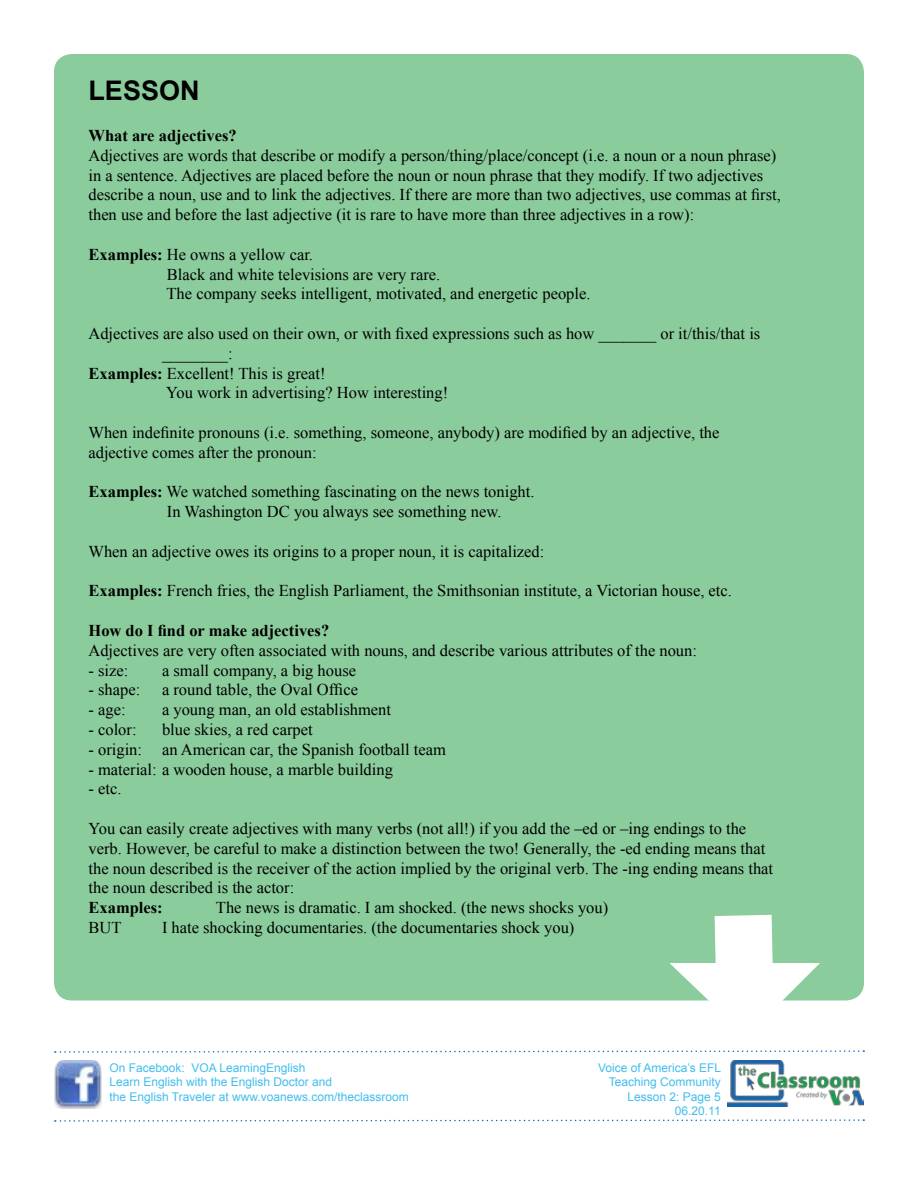
<style>
.page{position:relative;width:918px;height:1188px;background:#fff}
.page>*{position:absolute;margin:0;border:0;box-sizing:border-box;transform-origin:0 0}
.t1{font:700 27px "Arial";color:#000}
.t2{font:16.5px/19.8px "Times New Roman";color:#000}
.t3{font:700 16.5px "Times New Roman";color:#000}
.t4{font:12px/14.4px "Arial";color:#42bdee;text-align:right}
.s1{font-weight:700}
</style>
<div class="page">
<div style="left:54px;top:54px;width:810px;height:946px;background:#8acc9c;border-radius:18px"></div>
<img style="left:727px;top:1061px;width:137px;height:45px">
<img style="left:54px;top:1060px;width:48px;height:48px">
<svg style="left:55px;top:1119px;width:809px;height:3px"></svg>
<svg style="left:55px;top:914px;width:809px;height:139px"></svg>
<h1 class="t1" style="left:88px;top:72px;width:113px">LESSON</h1>
<p class="t3" style="left:88px;top:124px;width:150px">What are adjectives?</p>
<p class="t2" style="left:88px;top:145px;width:694px">Adjectives are words that describe or modify a person/thing/place/concept (i.e. a noun or a noun phrase) in a sentence. Adjectives are placed before the noun or noun phrase that they modify. If two adjectives describe a noun, use and to link the adjectives. If there are more than two adjectives, use commas at first, then use and before the last adjective (it is rare to have more than three adjectives in a row):</p>
<p class="t2" style="left:167px;top:244px;width:425px;text-indent:-78px"><span class="s1">Examples:</span> He owns a yellow car.<br>Black and white televisions are very rare.<br>The company seeks intelligent, motivated, and energetic people.</p>
<p class="t2" style="left:88px;top:323px;width:673px">Adjectives are also used on their own, or with fixed expressions such as how _______ or it/this/that is</p>
<p class="t2" style="left:162px;top:343px;width:72px">________:</p>
<p class="t2" style="left:88px;top:363px;width:239px"><span class="s1">Examples:</span> Excellent! This is great!</p>
<p class="t2" style="left:166px;top:383px;width:284px">You work in advertising? How interesting!</p>
<p class="t2" style="left:88px;top:422px;width:633px">When indefinite pronouns (i.e. something, someone, anybody) are modified by an adjective, the adjective comes after the pronoun:</p>
<p class="t2" style="left:167px;top:482px;width:369px;text-indent:-78px"><span class="s1">Examples:</span> We watched something fascinating on the news tonight.<br>In Washington DC you always see something new.</p>
<p class="t2" style="left:88px;top:541px;width:457px">When an adjective owes its origins to a proper noun, it is capitalized:</p>
<p class="t2" style="left:88px;top:581px;width:645px"><span class="s1">Examples:</span> French fries, the English Parliament, the Smithsonian institute, a Victorian house, etc.</p>
<p class="t3" style="left:88px;top:619px;width:242px">How do I find or make adjectives?</p>
<p class="t2" style="left:88px;top:640px;width:610px">Adjectives are very often associated with nouns, and describe various attributes of the noun:</p>
<p class="t2" style="left:88px;top:660px;width:41px">- size:</p>
<p class="t2" style="left:162px;top:660px;width:196px">a small company, a big house</p>
<p class="t2" style="left:88px;top:680px;width:53px">- shape:</p>
<p class="t2" style="left:162px;top:680px;width:198px">a round table, the Oval Office</p>
<p class="t2" style="left:88px;top:699px;width:39px">- age:</p>
<p class="t2" style="left:162px;top:699px;width:231px">a young man, an old establishment</p>
<p class="t2" style="left:88px;top:719px;width:50px">- color:</p>
<p class="t2" style="left:162px;top:719px;width:152px">blue skies, a red carpet</p>
<p class="t2" style="left:88px;top:739px;width:359px">- origin: an American car, the Spanish football team</p>
<p class="t2" style="left:88px;top:759px;width:306px">- material: a wooden house, a marble building</p>
<p class="t2" style="left:88px;top:779px;width:34px">- etc.</p>
<p class="t2" style="left:88px;top:818px;width:686px">You can easily create adjectives with many verbs (not all!) if you add the –ed or –ing endings to the verb. However, be careful to make a distinction between the two! Generally, the -ed ending means that the noun described is the receiver of the action implied by the original verb. The -ing ending means that the noun described is the actor:</p>
<p class="t3" style="left:88px;top:896px;width:76px">Examples:</p>
<p class="t2" style="left:216px;top:897px;width:394px">The news is dramatic. I am shocked. (the news shocks you)</p>
<p class="t2" style="left:88px;top:917px;width:34px">BUT</p>
<p class="t2" style="left:162px;top:917px;width:414px">I hate shocking documentaries. (the documentaries shock you)</p>
<p class="t4" style="left:110px;top:1060px;width:301px;text-align:left">On Facebook: VOA LearningEnglish<br>Learn English with the English Doctor and<br>the English Traveler at www.voanews.com/theclassroom</p>
<p class="t4" style="left:598px;top:1060px;width:125px">Voice of America’s EFL<br>Teaching Community<br>Lesson 2: Page 5<br>06.20.11</p>
</div>
